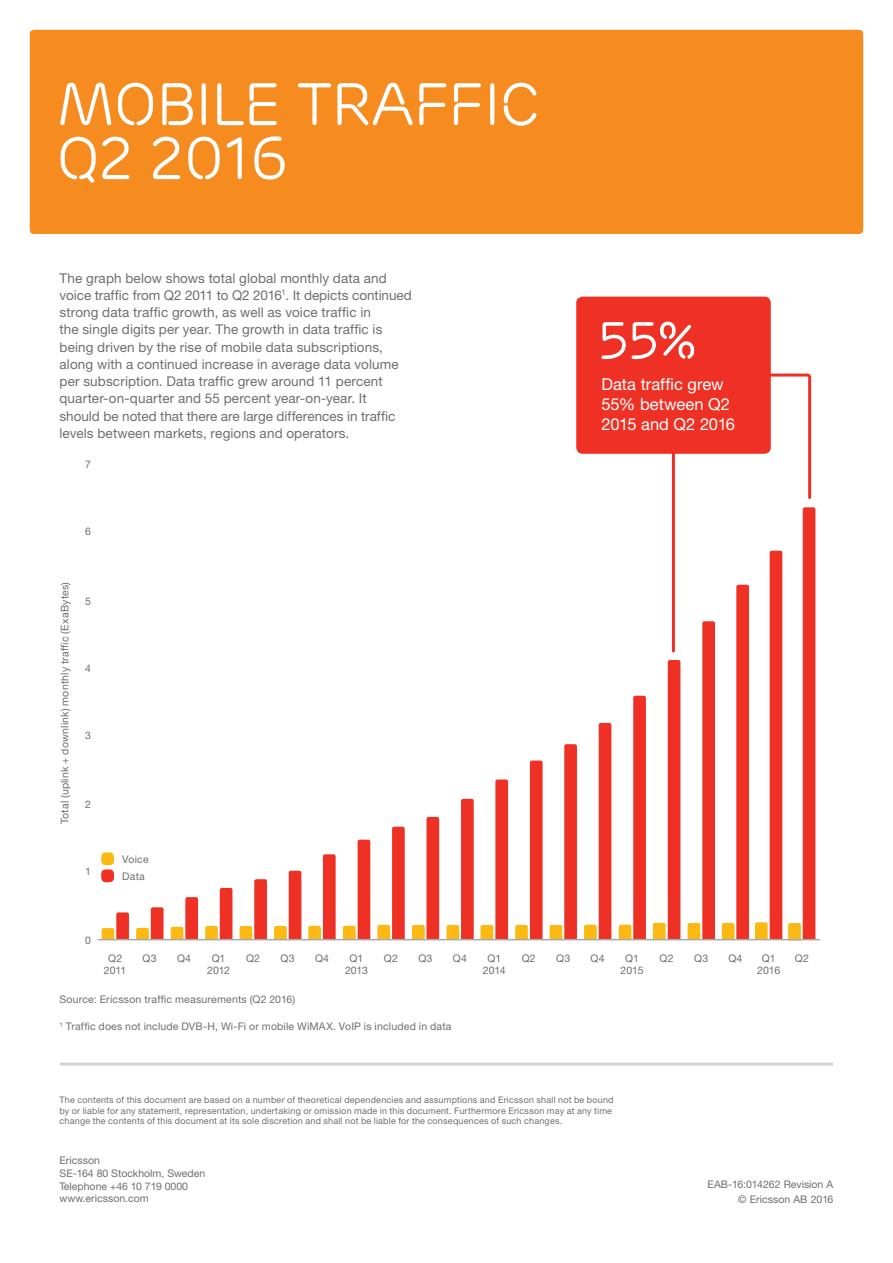
<style>
.page{position:relative;width:893px;height:1263px;background:#fff}
.page>*{position:absolute;margin:0;border:0;box-sizing:border-box;transform-origin:0 0}
.t1{font:60px/54px "Ericsson Capital";letter-spacing:-.02em;color:#fff}
.t2{font:52.5px "Ericsson Capital TT";color:#fff}
.t3{font:16.5px/19.8px "Ericsson Sans";color:#fff}
.t4{font:13.5px/17.2px "Ericsson Sans";letter-spacing:.01em;color:#6d6e71}
.t5{font:10.5px/12px "Ericsson Sans";letter-spacing:.015em;color:#6d6e71;text-align:center}
.t6{font:9px/10.8px "Ericsson Sans";letter-spacing:.02em;color:#6d6e71}
</style>
<div class="page">
<div style="left:30px;top:30px;width:833px;height:204px;background:#f68b1f;border-radius:4px"></div>
<svg style="left:136px;top:907px;width:27px;height:32px"></svg>
<svg style="left:171px;top:897px;width:27px;height:42px"></svg>
<svg style="left:205px;top:888px;width:27px;height:51px"></svg>
<svg style="left:240px;top:879px;width:27px;height:60px"></svg>
<svg style="left:274px;top:871px;width:27px;height:68px"></svg>
<svg style="left:308px;top:854px;width:28px;height:85px"></svg>
<svg style="left:343px;top:840px;width:27px;height:99px"></svg>
<svg style="left:377px;top:827px;width:28px;height:112px"></svg>
<svg style="left:412px;top:817px;width:27px;height:122px"></svg>
<svg style="left:446px;top:799px;width:28px;height:140px"></svg>
<svg style="left:480px;top:779px;width:28px;height:160px"></svg>
<svg style="left:515px;top:760px;width:28px;height:179px"></svg>
<svg style="left:550px;top:744px;width:27px;height:195px"></svg>
<svg style="left:584px;top:723px;width:27px;height:216px"></svg>
<svg style="left:619px;top:696px;width:27px;height:243px"></svg>
<svg style="left:653px;top:660px;width:27px;height:279px"></svg>
<svg style="left:688px;top:621px;width:27px;height:318px"></svg>
<svg style="left:722px;top:585px;width:27px;height:354px"></svg>
<svg style="left:755px;top:551px;width:27px;height:388px"></svg>
<svg style="left:788px;top:507px;width:27px;height:432px"></svg>
<svg style="left:102px;top:912px;width:27px;height:27px"></svg>
<hr style="left:672px;top:440px;width:3px;height:211px;background:#ee3124">
<svg style="left:770px;top:373px;width:42px;height:126px"></svg>
<div style="left:576px;top:297px;width:195px;height:157px;background:#ee3124;border-radius:6px"></div>
<div style="left:101px;top:852px;width:13px;height:13px;background:#fdb913;border-radius:4px"></div>
<div style="left:101px;top:869px;width:13px;height:13px;background:#ee3124;border-radius:4px"></div>
<hr style="left:98px;top:939px;width:721px;height:1px;background:#a7a9ac">
<hr style="left:61px;top:1062px;width:771px;height:3px;background:#d1d3d4">
<h1 class="t1" style="left:56px;top:78px;width:485px">MOBILE TRAFFIC<br>Q2 2016</h1>
<p class="t4" style="left:60px;top:269px;width:354px">The graph below shows total global monthly data and voice traffic from Q2 2011 to Q2 2016<sup>1</sup>. It depicts continued strong data traffic growth, as well as voice traffic in<br>the single digits per year. The growth in data traffic is being driven by the rise of mobile data subscriptions, along with a continued increase in average data volume per subscription. Data traffic grew around 11 percent quarter-on-quarter and 55 percent year-on-year. It<br>should be noted that there are large differences in traffic levels between markets, regions and operators.</p>
<p class="t5" style="left:85px;top:459px;width:7px">7</p>
<p class="t5" style="left:85px;top:526px;width:7px">6</p>
<p class="t5" style="left:59px;top:824px;width:244px;rotate:-90deg">Total (uplink + downlink) monthly traffic (ExaBytes)</p>
<p class="t5" style="left:85px;top:595px;width:7px">5</p>
<p class="t5" style="left:85px;top:662px;width:7px">4</p>
<p class="t5" style="left:85px;top:729px;width:7px">3</p>
<p class="t5" style="left:85px;top:798px;width:7px">2</p>
<p class="t5" style="left:85px;top:865px;width:7px">1</p>
<p class="t5" style="left:85px;top:934px;width:7px">0</p>
<p class="t5" style="left:122px;top:850px;width:28px;line-height:17.2px;text-align:left">Voice<br>Data</p>
<h2 class="t2" style="left:597px;top:310px;width:100px">55%</h2>
<p class="t3" style="left:601px;top:375px;width:135px">Data traffic grew<br>55% between Q2<br>2015 and Q2 2016</p>
<p class="t5" style="left:104px;top:952px;width:24px">Q2<br>2011</p>
<p class="t5" style="left:143px;top:952px;width:16px">Q3</p>
<p class="t5" style="left:177px;top:952px;width:16px">Q4</p>
<p class="t5" style="left:207px;top:952px;width:24px">Q1<br>2012</p>
<p class="t5" style="left:246px;top:952px;width:16px">Q2</p>
<p class="t5" style="left:280px;top:952px;width:16px">Q3</p>
<p class="t5" style="left:315px;top:952px;width:16px">Q4</p>
<p class="t5" style="left:345px;top:952px;width:24px">Q1<br>2013</p>
<p class="t5" style="left:384px;top:952px;width:16px">Q2</p>
<p class="t5" style="left:418px;top:952px;width:16px">Q3</p>
<p class="t5" style="left:453px;top:952px;width:16px">Q4</p>
<p class="t5" style="left:483px;top:952px;width:24px">Q1<br>2014</p>
<p class="t5" style="left:522px;top:952px;width:16px">Q2</p>
<p class="t5" style="left:556px;top:952px;width:16px">Q3</p>
<p class="t5" style="left:591px;top:952px;width:16px">Q4</p>
<p class="t5" style="left:621px;top:952px;width:24px">Q1<br>2015</p>
<p class="t5" style="left:757px;top:952px;width:24px">Q1<br>2016</p>
<p class="t5" style="left:660px;top:952px;width:16px">Q2</p>
<p class="t5" style="left:694px;top:952px;width:16px">Q3</p>
<p class="t5" style="left:728px;top:952px;width:16px">Q4</p>
<p class="t5" style="left:795px;top:952px;width:16px">Q2</p>
<p class="t5" style="left:60px;top:993px;width:237px">Source: Ericsson traffic measurements (Q2 2016)</p>
<p class="t5" style="left:60px;top:1020px;width:394px"><sup>1</sup> Traffic does not include DVB-H, Wi-Fi or mobile WiMAX. VoIP is included in data</p>
<p class="t6" style="left:60px;top:1094px;width:556px">The contents of this document are based on a number of theoretical dependencies and assumptions and Ericsson shall not be bound by or liable for any statement, representation, undertaking or omission made in this document. Furthermore Ericsson may at any time change the contents of this document at its sole discretion and shall not be liable for the consequences of such changes.</p>
<p class="t5" style="left:60px;top:1154px;width:147px;line-height:12.6px;text-align:left">Ericsson<br>SE-164 80 Stockholm, Sweden<br>Telephone +46 10 719 0000 www.ericsson.com</p>
<p class="t5" style="left:708px;top:1177px;width:127px;line-height:15px;text-align:right">EAB-16:014262 Revision A © Ericsson AB 2016</p>
</div>
